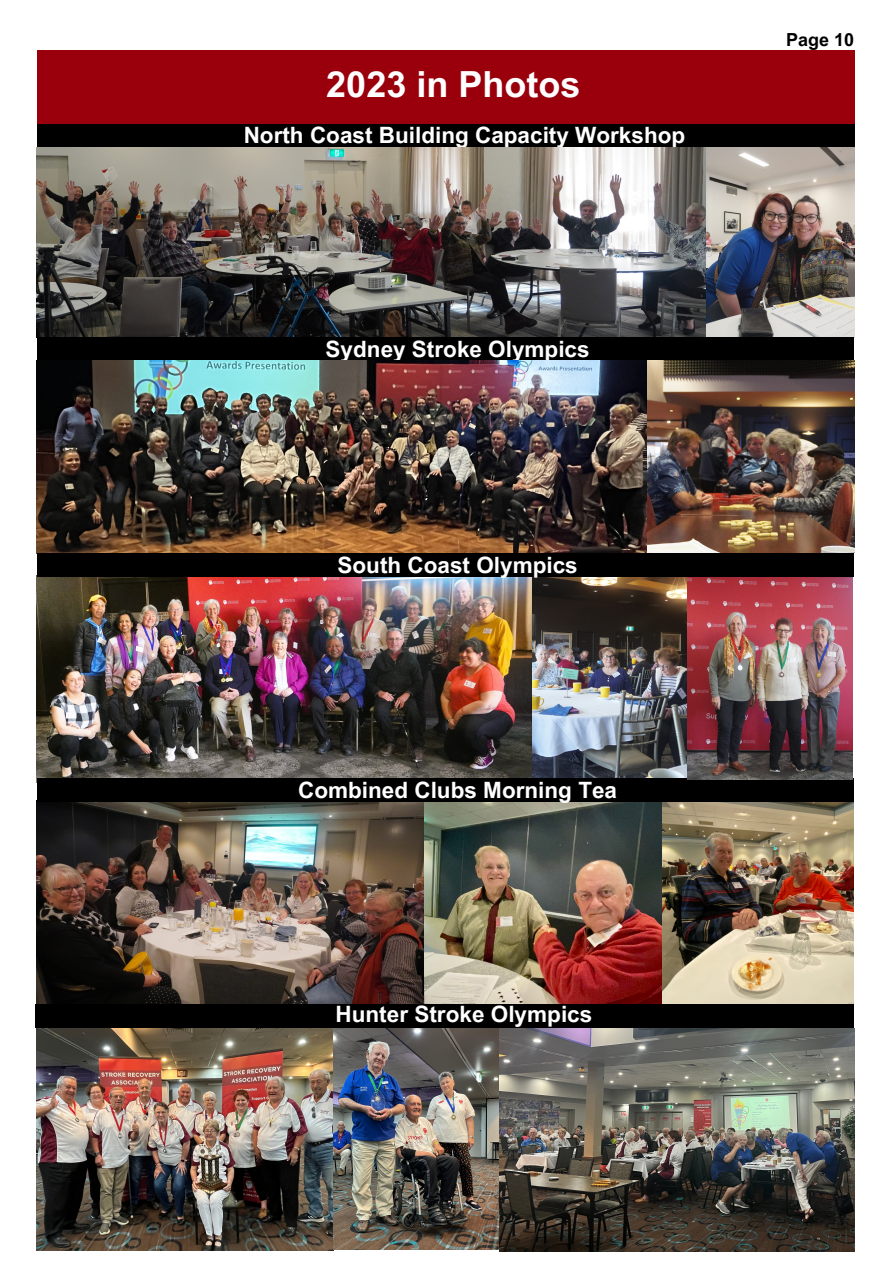
<style>
.page{position:relative;width:893px;height:1264px;background:#fff}
.page>*{position:absolute;margin:0;border:0;box-sizing:border-box;transform-origin:0 0}
.t1{font:700 36px "Arial MT Pro";color:#fff}
.t2{font:700 22.5px "Arial MT Pro";color:#fff}
.t3{font:700 18px "Arial MT Pro";color:#000}
</style>
<div class="page">
<div style="left:37px;top:50px;width:817px;height:74px;background:#99000c"></div>
<div style="left:37px;top:124px;width:817px;height:24px;background:#000"></div>
<img style="left:37px;top:147px;width:817px;height:190px">
<div style="left:37px;top:337px;width:816px;height:24px;background:#000"></div>
<img style="left:37px;top:361px;width:663px;height:192px">
<img style="left:647px;top:360px;width:207px;height:192px">
<img style="left:37px;top:577px;width:495px;height:201px">
<img style="left:532px;top:577px;width:155px;height:200px">
<div style="left:37px;top:553px;width:816px;height:24px;background:#000"></div>
<img style="left:37px;top:801px;width:625px;height:202px">
<img style="left:662px;top:801px;width:191px;height:202px">
<div style="left:37px;top:778px;width:816px;height:23px;background:#000"></div>
<div style="left:36px;top:1003px;width:818px;height:24px;background:#000"></div>
<img style="left:37px;top:1028px;width:817px;height:223px">
<img style="left:687px;top:577px;width:165px;height:202px">
<h1 class="t1" style="left:326px;top:71px;width:255px">2023 in Photos</h1>
<p class="t2" style="left:244px;top:127px;width:443px">North Coast Building Capacity Workshop</p>
<p class="t2" style="left:325px;top:341px;width:265px">Sydney Stroke Olympics</p>
<p class="t2" style="left:337px;top:556px;width:242px">South Coast Olympics</p>
<p class="t2" style="left:298px;top:781px;width:320px">Combined Clubs Morning Tea</p>
<p class="t2" style="left:335px;top:1006px;width:258px">Hunter Stroke Olympics</p>
<p class="t3" style="left:786px;top:33px;width:69px">Page 10</p>
</div>
